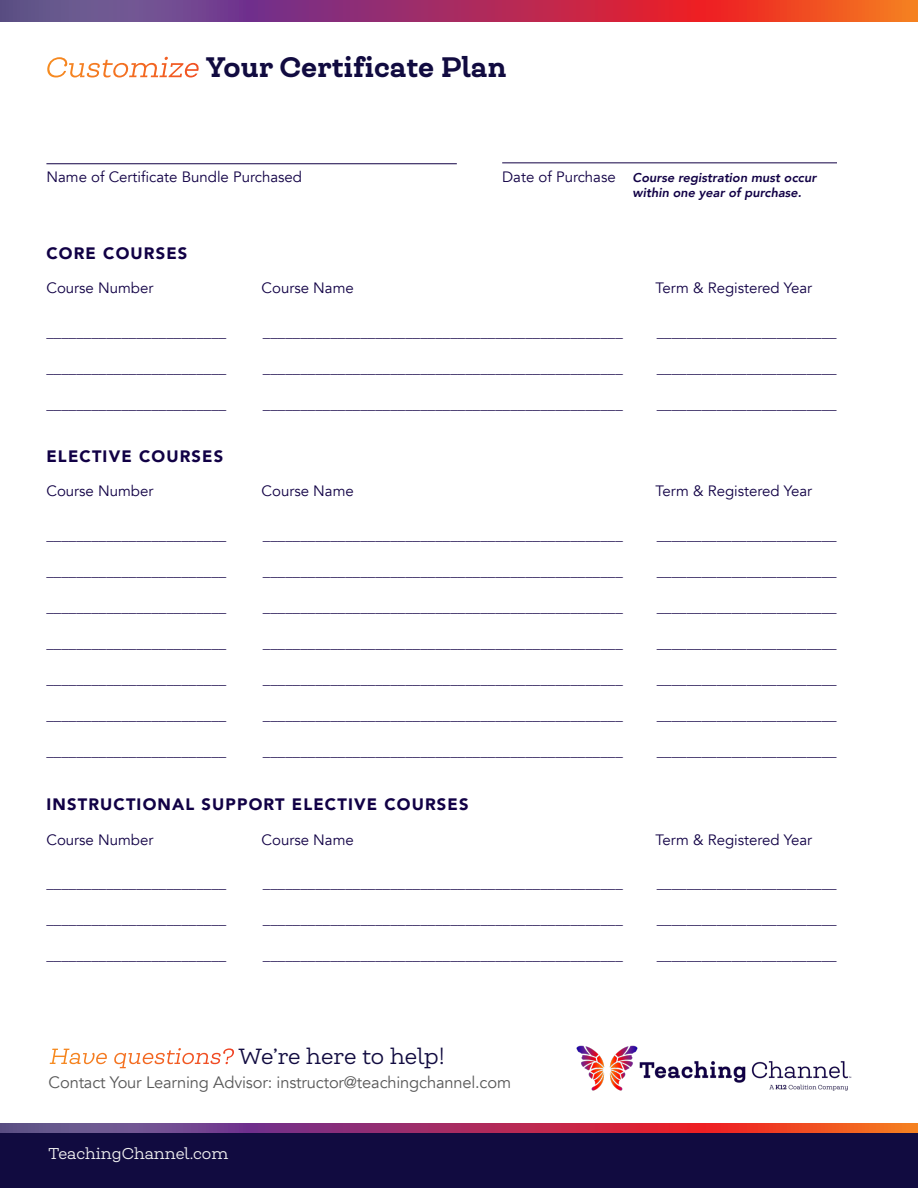
<style>
.page{position:relative;width:918px;height:1188px;background:#fff}
.page>*{position:absolute;margin:0;border:0;box-sizing:border-box;transform-origin:0 0}
.t1{font:900 27px "Queulat Alt";color:#110b40}
.t2{font:21px "Queulat Alt";letter-spacing:-.005em;color:#110b40}
.t3{font:900 16.5px "Avenir";letter-spacing:.07em;color:#110045}
.t4{font:16.5px "Avenir";letter-spacing:-.01em;color:#595959}
.t5{font:15px "Avenir";color:#110045}
.t6{font:15px "Queulat Alt";color:#f2f2f2}
.t7{font:italic 800 12.75px/15.3px "Avenir";color:#110045}
.s1{font-weight:400;font-style:italic;color:#fff}
.s2{font-style:italic;color:#fff}
</style>
<div class="page">
<div style="left:0;top:1130px;width:918px;height:58px;background:#110b40"></div>
<svg style="left:0;top:1123px;width:918px;height:9px;background:#ab3b5b"></svg>
<svg style="left:0;top:0;width:918px;height:22px;background:#ab3b5b"></svg>
<hr style="left:502px;top:162px;width:335px;height:1px;background:#110045">
<hr style="left:46px;top:163px;width:411px;height:1px;background:#110045">
<img style="left:576px;top:1045px;width:276px;height:46px">
<p class="t1" style="left:44px;top:49px;width:464px"><span class="s1">Customize</span> Your Certificate Plan</p>
<p class="t5" style="left:46px;top:168px;width:257px">Name of Certificate Bundle Purchased</p>
<p class="t3" style="left:46px;top:239px;width:142px">CORE COURSES</p>
<p class="t5" style="left:502px;top:167px;width:115px">Date of Purchase</p>
<p class="t7" style="left:633px;top:170px;width:185px">Course registration must occur within one year of purchase.</p>
<p class="t5" style="left:46px;top:279px;width:108px">Course Number</p>
<p class="t5" style="left:262px;top:279px;width:94px">Course Name</p>
<p class="t5" style="left:656px;top:279px;width:158px">Term &amp; Registered Year</p>
<p class="t5" style="left:46px;top:322px;width:181px">________________________</p>
<p class="t5" style="left:46px;top:358px;width:181px">________________________</p>
<p class="t5" style="left:46px;top:394px;width:181px">________________________</p>
<p class="t5" style="left:263px;top:322px;width:361px">________________________________________________</p>
<p class="t5" style="left:263px;top:358px;width:361px">________________________________________________</p>
<p class="t5" style="left:263px;top:394px;width:361px">________________________________________________</p>
<p class="t5" style="left:657px;top:322px;width:181px">________________________</p>
<p class="t5" style="left:657px;top:358px;width:181px">________________________</p>
<p class="t5" style="left:657px;top:394px;width:181px">________________________</p>
<p class="t3" style="left:46px;top:442px;width:178px">ELECTIVE COURSES</p>
<p class="t5" style="left:46px;top:482px;width:108px">Course Number</p>
<p class="t5" style="left:262px;top:482px;width:94px">Course Name</p>
<p class="t5" style="left:656px;top:482px;width:158px">Term &amp; Registered Year</p>
<p class="t5" style="left:46px;top:525px;width:181px">________________________</p>
<p class="t5" style="left:46px;top:561px;width:181px">________________________</p>
<p class="t5" style="left:46px;top:597px;width:181px">________________________</p>
<p class="t5" style="left:46px;top:633px;width:181px">________________________</p>
<p class="t5" style="left:46px;top:669px;width:181px">________________________</p>
<p class="t5" style="left:46px;top:705px;width:181px">________________________</p>
<p class="t5" style="left:46px;top:741px;width:181px">________________________</p>
<p class="t5" style="left:263px;top:525px;width:361px">________________________________________________</p>
<p class="t5" style="left:263px;top:561px;width:361px">________________________________________________</p>
<p class="t5" style="left:263px;top:597px;width:361px">________________________________________________</p>
<p class="t5" style="left:263px;top:633px;width:361px">________________________________________________</p>
<p class="t5" style="left:263px;top:669px;width:361px">________________________________________________</p>
<p class="t5" style="left:263px;top:705px;width:361px">________________________________________________</p>
<p class="t5" style="left:263px;top:741px;width:361px">________________________________________________</p>
<p class="t5" style="left:657px;top:525px;width:181px">________________________</p>
<p class="t5" style="left:657px;top:561px;width:181px">________________________</p>
<p class="t5" style="left:657px;top:597px;width:181px">________________________</p>
<p class="t5" style="left:657px;top:633px;width:181px">________________________</p>
<p class="t5" style="left:657px;top:669px;width:181px">________________________</p>
<p class="t5" style="left:657px;top:705px;width:181px">________________________</p>
<p class="t5" style="left:657px;top:741px;width:181px">________________________</p>
<p class="t3" style="left:46px;top:790px;width:424px">INSTRUCTIONAL SUPPORT ELECTIVE COURSES</p>
<p class="t5" style="left:46px;top:830px;width:108px">Course Number</p>
<p class="t5" style="left:46px;top:874px;width:181px">________________________</p>
<p class="t5" style="left:46px;top:910px;width:181px">________________________</p>
<p class="t5" style="left:46px;top:946px;width:181px">________________________</p>
<p class="t5" style="left:262px;top:830px;width:94px">Course Name</p>
<p class="t5" style="left:656px;top:830px;width:158px">Term &amp; Registered Year</p>
<p class="t5" style="left:263px;top:874px;width:361px">________________________________________________</p>
<p class="t5" style="left:263px;top:910px;width:361px">________________________________________________</p>
<p class="t5" style="left:263px;top:946px;width:361px">________________________________________________</p>
<p class="t5" style="left:657px;top:874px;width:181px">________________________</p>
<p class="t5" style="left:657px;top:910px;width:181px">________________________</p>
<p class="t5" style="left:657px;top:946px;width:181px">________________________</p>
<p class="t2" style="left:49px;top:1043px;width:398px"><span class="s2">Have questions?</span> We’re here to help!</p>
<p class="t4" style="left:49px;top:1072px;width:464px">Contact Your Learning Advisor: instructor@teachingchannel.com</p>
<p class="t6" style="left:49px;top:1143px;width:181px">TeachingChannel.com</p>
</div>
